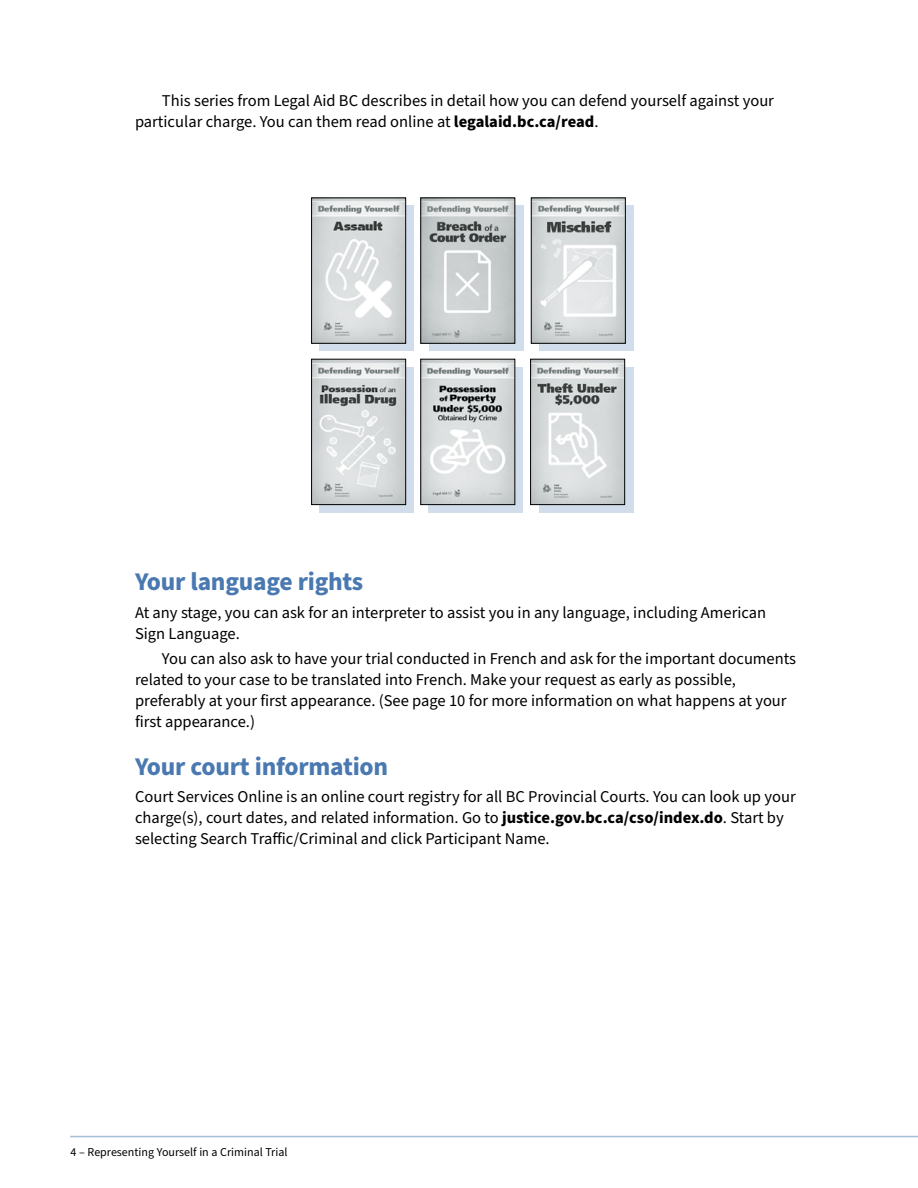
<style>
.page{position:relative;width:918px;height:1188px;background:#fff}
.page>*{position:absolute;margin:0;border:0;box-sizing:border-box;transform-origin:0 0}
.t1{font:700 25.5px "Source Sans Pro";letter-spacing:-.01em;color:#4a79b1}
.t2{font:16.5px/21px "Source Sans Pro";color:#000}
.t3{font:12px "Source Sans Pro";color:#000}
.s1{font-weight:700}
</style>
<div class="page">
<div style="left:320px;top:205px;width:94px;height:146px;background:#d2ddeb"></div>
<img style="left:313px;top:200px;width:91px;height:141px">
<div style="left:311px;top:198px;width:95px;height:145px;border:1px solid #000"></div>
<div style="left:539px;top:367px;width:95px;height:146px;background:#d2ddeb"></div>
<img style="left:532px;top:361px;width:91px;height:142px">
<div style="left:530px;top:359px;width:95px;height:146px;border:1px solid #000"></div>
<svg style="left:429px;top:367px;width:94px;height:146px;fill:#d2ddeb"></svg>
<img style="left:423px;top:361px;width:90px;height:142px">
<svg style="left:429px;top:205px;width:94px;height:146px;fill:#d2ddeb"></svg>
<img style="left:423px;top:200px;width:90px;height:141px">
<div style="left:320px;top:367px;width:94px;height:146px;background:#d2ddeb"></div>
<img style="left:313px;top:361px;width:91px;height:142px">
<div style="left:311px;top:359px;width:95px;height:146px;border:1px solid #000"></div>
<div style="left:539px;top:205px;width:94px;height:146px;background:#d2ddeb"></div>
<img style="left:533px;top:200px;width:90px;height:141px">
<div style="left:531px;top:198px;width:94px;height:145px;border:1px solid #000"></div>
<hr style="left:70px;top:1136px;width:848px;height:1px;background:#80a1c8">
<p class="t2" style="left:135px;top:90px;width:641px;text-indent:27px">This series from Legal Aid BC describes in detail how you can defend yourself against your particular charge. You can them read online at <span class="s1">legalaid.bc.ca/read</span>.</p>
<h1 class="t1" style="left:135px;top:564px;width:230px">Your language rights</h1>
<p class="t2" style="left:135px;top:602px;width:633px">At any stage, you can ask for an interpreter to assist you in any language, including American<br>Sign Language.</p>
<p class="t2" style="left:135px;top:649px;width:663px;text-indent:27px">You can also ask to have your trial conducted in French and ask for the important documents related to your case to be translated into French. Make your request as early as possible, preferably at your first appearance. (See page 10 for more information on what happens at your first appearance.)</p>
<h1 class="t1" style="left:135px;top:749px;width:255px">Your court information</h1>
<p class="t2" style="left:135px;top:787px;width:662px">Court Services Online is an online court registry for all BC Provincial Courts. You can look up your charge(s), court dates, and related information. Go to <span class="s1">justice.gov.bc.ca/cso/index.do</span>. Start by selecting Search Traffic/Criminal and click Participant Name.</p>
<p class="t3" style="left:71px;top:1144px;width:218px">4 – Representing Yourself in a Criminal Trial</p>
</div>
